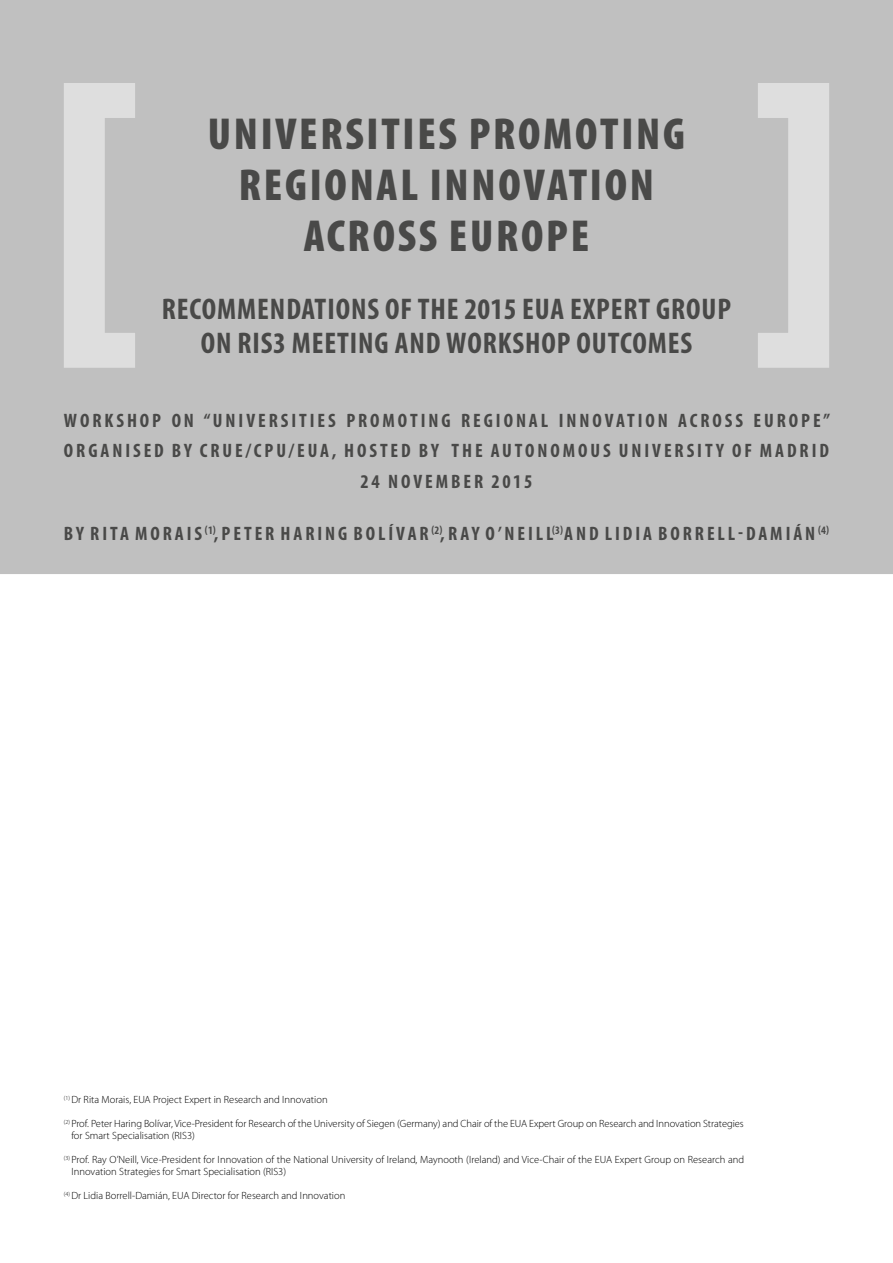
<style>
.page{position:relative;width:893px;height:1263px;background:#fff}
.page>*{position:absolute;margin:0;border:0;box-sizing:border-box;transform-origin:0 0}
.t1{font:900 condensed 45px/51px "Myriad Pro";letter-spacing:.06em;color:#494948;text-align:center}
.t2{font:700 condensed 30px/34.5px "Myriad Pro";letter-spacing:.03em;color:#494948;text-align:center}
.t3{font:700 condensed 19.5px/30.6px "Myriad Pro";letter-spacing:.15em;color:#494948;text-align:center}
.t4{font:300 10.5px/12px "Myriad Pro";color:#000}
</style>
<div class="page">
<svg style="left:64px;top:83px;width:71px;height:285px;background:#d4d4d4"></svg>
<svg style="left:758px;top:83px;width:71px;height:285px;background:#d4d4d4"></svg>
<h1 class="t1" style="left:208px;top:109px;width:479px">UNIVERSITIES PROMOTING<br>REGIONAL INNOVATION<br>ACROSS EUROPE</h1>
<h2 class="t2" style="left:162px;top:292px;width:571px">RECOMMENDATIONS OF THE 2015 EUA EXPERT GROUP<br>ON RIS3 MEETING AND WORKSHOP OUTCOMES</h2>
<h3 class="t3" style="left:64px;top:405px;width:768px">WORKSHOP ON “UNIVERSITIES PROMOTING REGIONAL INNOVATION ACROSS EUROPE”<br>ORGANISED BY CRUE/CPU/EUA, HOSTED BY THE AUTONOMOUS UNIVERSITY OF MADRID<br>24 NOVEMBER 2015</h3>
<h3 class="t3" style="left:64px;top:519px;width:767px">BY RITA MORAIS<sup>(1)</sup>, PETER HARING BOLÍVAR<sup>(2)</sup>, RAY O’NEILL<sup>(3)</sup> AND LIDIA BORRELL-DAMIÁN<sup>(4)</sup></h3>
<p class="t4" style="left:64px;top:1094px;width:265px"><sup>(1)</sup> Dr Rita Morais, EUA Project Expert in Research and Innovation</p>
<p class="t4" style="left:71px;top:1118px;width:674px;text-indent:-8px"><sup>(2)</sup> Prof. Peter Haring Bolívar, Vice-President for Research of the University of Siegen (Germany) and Chair of the EUA Expert Group on Research and Innovation Strategies for Smart Specialisation (RIS3)</p>
<p class="t4" style="left:71px;top:1154px;width:674px;text-indent:-8px"><sup>(3)</sup> Prof. Ray O’Neill, Vice-President for Innovation of the National University of Ireland, Maynooth (Ireland) and Vice-Chair of the EUA Expert Group on Research and<br>Innovation Strategies for Smart Specialisation (RIS3)</p>
<p class="t4" style="left:64px;top:1190px;width:283px"><sup>(4)</sup> Dr Lidia Borrell-Damián, EUA Director for Research and Innovation</p>
</div>
